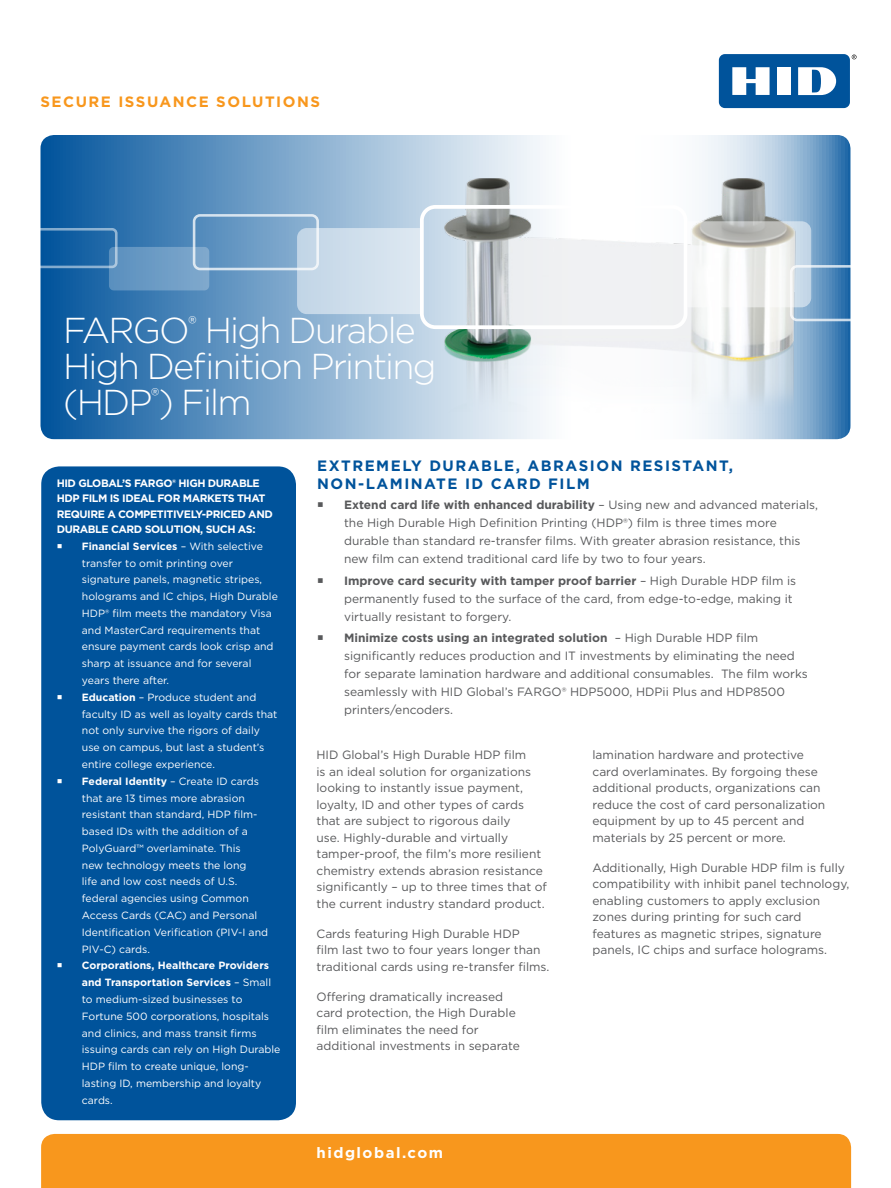
<style>
.page{position:relative;width:891px;height:1188px;background:#fff}
.page>*{position:absolute;margin:0;border:0;box-sizing:border-box;transform-origin:0 0}
.t1{font:300 36px/36px "Gotham";letter-spacing:-.05em;color:#fff}
.t2{font:700 15px "Gotham";letter-spacing:.1em;color:#00539b}
.t3{font:700 15px "Gotham";letter-spacing:.1em;color:#f8971d}
.t4{font:700 15px "Gotham";letter-spacing:.1em;color:#fff}
.t5{font:12px/16.5px "Gotham";color:#58595b}
.t6{font:700 10.8px/15.5px "Gotham";letter-spacing:-.04em;color:#fff}
.t7{font:10.5px/16.8px "Gotham";color:#fff}
.s1{font-weight:700}
</style>
<div class="page">
<svg style="left:852px;top:55px;width:5px;height:4px"></svg>
<div style="left:719px;top:54px;width:131px;height:54px;background:#00539b;border-radius:6px"></div>
<div style="left:777px;top:67px;width:14px;height:28px;background:#fff"></div>
<svg style="left:732px;top:67px;width:38px;height:28px"></svg>
<svg style="left:798px;top:67px;width:38px;height:28px"></svg>
<svg style="left:40px;top:135px;width:810px;height:304px;background:#5089ba"></svg>
<img style="left:364px;top:104px;width:487px;height:335px">
<div style="left:193px;top:214px;width:126px;height:56px;border:3px solid #fff;border-radius:6px"></div>
<svg style="left:109px;top:247px;width:100px;height:43px;background:#6f9dc6"></svg>
<div style="left:28px;top:228px;width:90px;height:40px;border:3px solid #fff;border-radius:4px"></div>
<div style="left:420px;top:205px;width:267px;height:124px;border:4px solid #fff;border-radius:14px"></div>
<svg style="left:297px;top:228px;width:123px;height:86px;background:#cfdeec"></svg>
<svg style="left:687px;top:221px;width:163px;height:100px"></svg>
<div style="left:41px;top:1134px;width:810px;height:54px;background:#f8971d"></div>
<div style="left:41px;top:466px;width:255px;height:654px;background:#00539b;border-radius:18px"></div>
<p class="t3" style="left:40px;top:92px;width:281px">SECURE ISSUANCE SOLUTIONS</p>
<p class="t1" style="left:63px;top:311px;width:375px">FARGO<sup>®</sup> High Durable<br>High Definition Printing (HDP<sup>®</sup>) Film</p>
<p class="t2" style="left:317px;top:455px;width:417px">EXTREMELY DURABLE, ABRASION RESISTANT,</p>
<p class="t2" style="left:317px;top:473px;width:274px">NON-LAMINATE ID CARD FILM</p>
<p class="t6" style="left:57px;top:475px;width:218px">HID GLOBAL’S FARGO® HIGH DURABLE HDP FILM IS IDEAL FOR MARKETS THAT REQUIRE A COMPETITIVELY-PRICED AND DURABLE CARD SOLUTION, SUCH AS:</p>
<p class="t7" style="left:82px;top:537px;width:198px"><span class="s1">Financial Services</span> – With selective transfer to omit printing over signature panels, magnetic stripes, holograms and IC chips, High Durable HDP® film meets the mandatory Visa and MasterCard requirements that ensure payment cards look crisp and sharp at issuance and for several years there after.</p>
<p class="t7" style="left:82px;top:688px;width:197px"><span class="s1">Education</span> – Produce student and faculty ID as well as loyalty cards that not only survive the rigors of daily use on campus, but last a student’s entire college experience.</p>
<p class="t7" style="left:82px;top:772px;width:188px"><span class="s1">Federal Identity</span> – Create ID cards that are 13 times more abrasion resistant than standard, HDP film&shy;based IDs with the addition of a<br>PolyGuard™ overlaminate. This<br>new technology meets the long<br>life and low cost needs of U.S. federal agencies using Common<br>Access Cards (CAC) and Personal<br>Identification Verification (PIV-I and<br>PIV-C) cards.</p>
<p class="t7" style="left:82px;top:957px;width:200px"><span class="s1">Corporations, Healthcare Providers and Transportation Services</span> – Small to medium-sized businesses to<br>Fortune 500 corporations, hospitals and clinics, and mass transit firms issuing cards can rely on High Durable<br>HDP film to create unique, long&shy;lasting ID, membership and loyalty cards.</p>
<p class="t5" style="left:344px;top:496px;width:475px;line-height:18px"><span class="s1">Extend card life with enhanced durability</span> – Using new and advanced materials, the High Durable High Definition Printing (HDP®) film is three times more durable than standard re-transfer films. With greater abrasion resistance, this new film can extend traditional card life by two to four years.</p>
<p class="t5" style="left:344px;top:571px;width:454px;line-height:18px"><span class="s1">Improve card security with tamper proof barrier</span> – High Durable HDP film is permanently fused to the surface of the card, from edge-to-edge, making it virtually resistant to forgery.</p>
<p class="t5" style="left:344px;top:629px;width:465px;line-height:18px"><span class="s1">Minimize costs using an integrated solution</span> – High Durable HDP film significantly reduces production and IT investments by eliminating the need for separate lamination hardware and additional consumables. The film works seamlessly with HID Global’s FARGO® HDP5000, HDPii Plus and HDP8500 printers/encoders.</p>
<p class="t5" style="left:316px;top:746px;width:232px">HID Global’s High Durable HDP film<br>is an ideal solution for organizations looking to instantly issue payment, loyalty, ID and other types of cards that are subject to rigorous daily<br>use. Highly-durable and virtually tamper-proof, the film’s more resilient chemistry extends abrasion resistance significantly – up to three times that of the current industry standard product.</p>
<p class="t5" style="left:316px;top:925px;width:234px">Cards featuring High Durable HDP<br>film last two to four years longer than traditional cards using re-transfer films.</p>
<p class="t5" style="left:316px;top:988px;width:205px">Offering dramatically increased card protection, the High Durable film eliminates the need for additional investments in separate</p>
<p class="t5" style="left:592px;top:746px;width:234px">lamination hardware and protective card overlaminates. By forgoing these additional products, organizations can reduce the cost of card personalization equipment by up to 45 percent and materials by 25 percent or more.</p>
<p class="t5" style="left:592px;top:859px;width:258px">Additionally, High Durable HDP film is fully compatibility with inhibit panel technology, enabling customers to apply exclusion zones during printing for such card features as magnetic stripes, signature panels, IC chips and surface holograms.</p>
<p class="t4" style="left:316px;top:1142px;width:128px">hidglobal.com</p>
</div>
